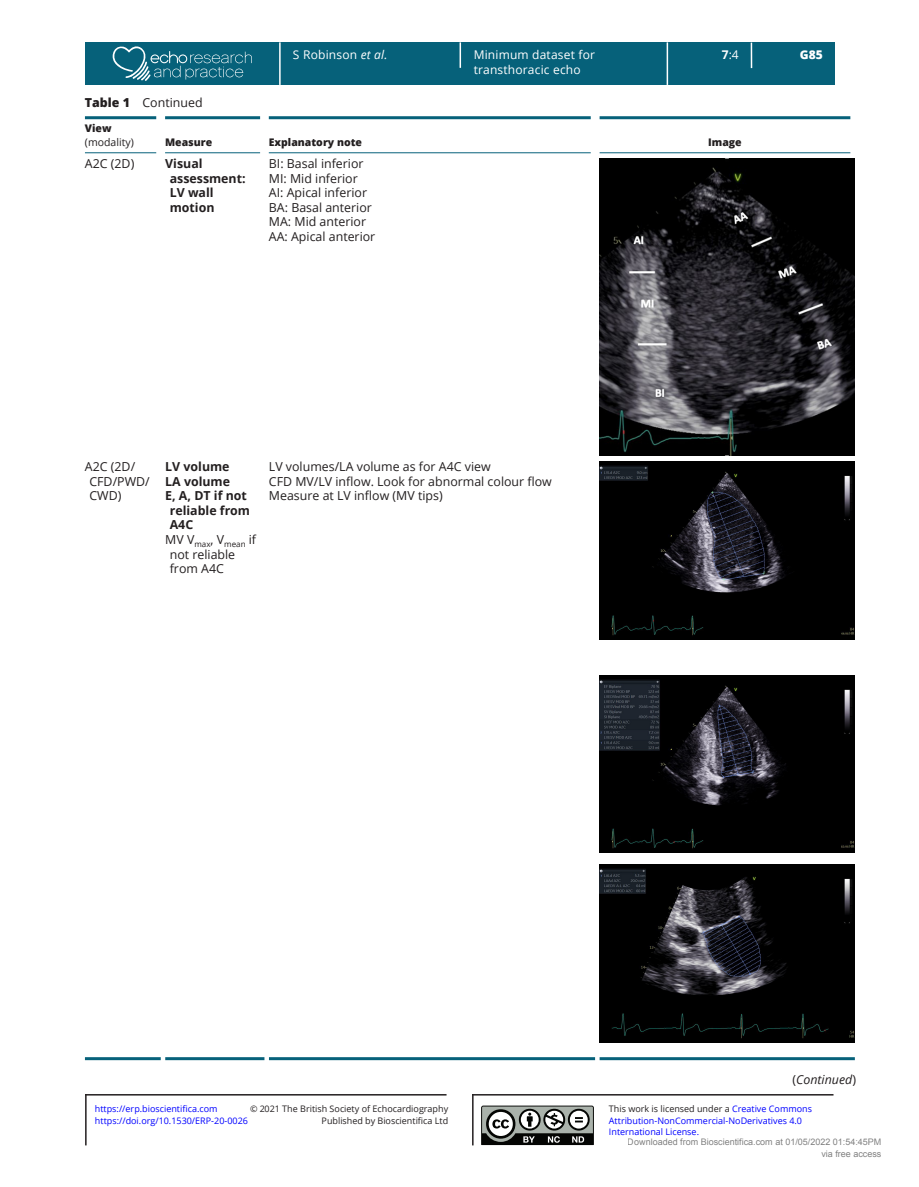
<style>
.page{position:relative;width:919px;height:1187px;background:#fff}
.page>*{position:absolute;margin:0;border:0;box-sizing:border-box;transform-origin:0 0}
.TB{font:12.3px/14.7px "Open Sans";color:#231f20}
.TB-2{font:700 12.3px/14.7px "Open Sans";color:#231f20}
.TC{font:12.3px "Open Sans";color:#231f20}
.TC-2{font:italic 12.3px "Open Sans";color:#231f20}
.t1{font:12px/14.7px "Open Sans";letter-spacing:.015em;color:#fff}
.t2{font:800 12px "Open Sans";color:#fff}
.TCH{font:800 10.5px "Open Sans";color:#231f20}
.TCH-2{font:10.5px/14.7px "Open Sans";color:#231f20}
.t3{font:9px/11.1px "Open Sans";color:#00f}
.t4{font:9px/11.9px "Open Sans";color:#231f20;text-align:right}
.t5{font:9px/12px "Arial";color:rgb(0 0 0/.5);text-align:right}
.s1{font-weight:800}
.s2{font-style:italic}
.s3{font-weight:700}
.s4{font-style:normal}
.s5{color:#231f20}
</style>
<div class="page">
<div style="left:85px;top:42px;width:749px;height:43px;background:#06617a"></div>
<hr style="left:279px;top:42px;width:1px;height:43px;background:#fff">
<hr style="left:666px;top:42px;width:2px;height:43px;background:#fff">
<hr style="left:459px;top:42px;width:2px;height:26px;background:#fff">
<hr style="left:750px;top:43px;width:2px;height:25px;background:#fff">
<svg style="left:113px;top:46px;width:139px;height:35px"></svg>
<hr style="left:85px;top:116px;width:71px;height:3px;background:#06617a">
<hr style="left:85px;top:152px;width:71px;height:1px;background:#06617a">
<hr style="left:165px;top:116px;width:95px;height:3px;background:#06617a">
<hr style="left:165px;top:152px;width:95px;height:1px;background:#06617a">
<hr style="left:269px;top:116px;width:321px;height:3px;background:#06617a">
<hr style="left:269px;top:152px;width:321px;height:1px;background:#06617a">
<hr style="left:599px;top:116px;width:251px;height:3px;background:#06617a">
<hr style="left:599px;top:152px;width:251px;height:1px;background:#06617a">
<img style="left:599px;top:158px;width:255px;height:297px">
<img style="left:599px;top:461px;width:255px;height:178px">
<img style="left:599px;top:675px;width:255px;height:177px">
<hr style="left:85px;top:1057px;width:76px;height:3px;background:#06617a">
<hr style="left:165px;top:1057px;width:99px;height:3px;background:#06617a">
<hr style="left:269px;top:1057px;width:326px;height:3px;background:#06617a">
<hr style="left:599px;top:1057px;width:255px;height:3px;background:#06617a">
<img style="left:599px;top:864px;width:255px;height:178px">
<svg style="left:481px;top:1105px;width:113px;height:40px"></svg>
<hr style="left:85px;top:1093px;width:361px;height:2px;background:#231f20">
<hr style="left:85px;top:1093px;width:2px;height:52px;background:#231f20">
<hr style="left:472px;top:1093px;width:361px;height:2px;background:#231f20">
<hr style="left:472px;top:1093px;width:1px;height:52px;background:#231f20">
<p class="TC" style="left:85px;top:94px;width:119px"><span class="s1">Table 1</span> Continued</p>
<p class="t1" style="left:293px;top:47px;width:96px">S Robinson <span class="s2">et al.</span></p>
<p class="t1" style="left:473px;top:47px;width:123px">Minimum dataset for transthoracic echo</p>
<p class="t1" style="left:721px;top:47px;width:18px"><span class="s3">7</span>:4</p>
<p class="t2" style="left:799px;top:46px;width:24px">G85</p>
<p class="TCH-2" style="left:85px;top:120px;width:50px"><span class="s1">View </span>(modality)</p>
<p class="TCH" style="left:165px;top:135px;width:49px">Measure</p>
<p class="TCH" style="left:269px;top:135px;width:95px">Explanatory note</p>
<p class="TCH" style="left:708px;top:135px;width:35px">Image</p>
<p class="TB" style="left:85px;top:156px;width:51px">A2C (2D)</p>
<p class="TB-2" style="left:170px;top:156px;width:77px;text-indent:-4px">Visual assessment:<br>LV wall motion</p>
<p class="TB" style="left:269px;top:156px;width:96px">BI: Basal inferior</p>
<p class="TB" style="left:269px;top:170px;width:90px">MI: Mid inferior</p>
<p class="TB" style="left:269px;top:185px;width:100px">AI: Apical inferior</p>
<p class="TB" style="left:269px;top:200px;width:104px">BA: Basal anterior</p>
<p class="TB" style="left:269px;top:214px;width:99px">MA: Mid anterior</p>
<p class="TB" style="left:269px;top:229px;width:108px">AA: Apical anterior</p>
<p class="TB" style="left:89px;top:458px;width:62px;text-indent:-4px">A2C (2D/<br>CFD/PWD/<br>CWD)</p>
<p class="TB-2" style="left:165px;top:458px;width:66px">LV volume</p>
<p class="TB-2" style="left:165px;top:473px;width:66px">LA volume</p>
<p class="TB-2" style="left:170px;top:488px;width:82px;text-indent:-4px">E, A, DT if not reliable from<br>A4C</p>
<p class="TB" style="left:170px;top:532px;width:88px;text-indent:-4px">MV V<sub>max</sub>, V<sub>mean</sub> if not reliable from A4C</p>
<p class="TB" style="left:269px;top:458px;width:223px">LV volumes/LA volume as for A4C view</p>
<p class="TB" style="left:269px;top:473px;width:284px">CFD MV/LV inflow. Look for abnormal colour flow</p>
<p class="TB" style="left:269px;top:488px;width:175px">Measure at LV inflow (MV tips)</p>
<p class="t3" style="left:95px;top:1103px;width:124px">https://erp.bioscientifica.com</p>
<p class="t4" style="left:250px;top:1102px;width:199px">© 2021 The British Society of Echocardiography<br>Published by Bioscientifica Ltd</p>
<p class="t3" style="left:95px;top:1114px;width:154px">https://doi.org/10.1530/ERP-20-0026</p>
<p class="TC-2" style="left:792px;top:1070px;width:65px"><span class="s4">(</span>Continued<span class="s4">)</span></p>
<p class="t3" style="left:609px;top:1103px;width:204px"><span class="s5">This work is licensed under a</span> Creative Commons<br>Attribution-NonCommercial-NoDerivatives 4.0<br>International License.</p>
<p class="t5" style="left:627px;top:1135px;width:255px">Downloaded from Bioscientifica.com at 01/05/2022 01:54:45PM via free access</p>
</div>
